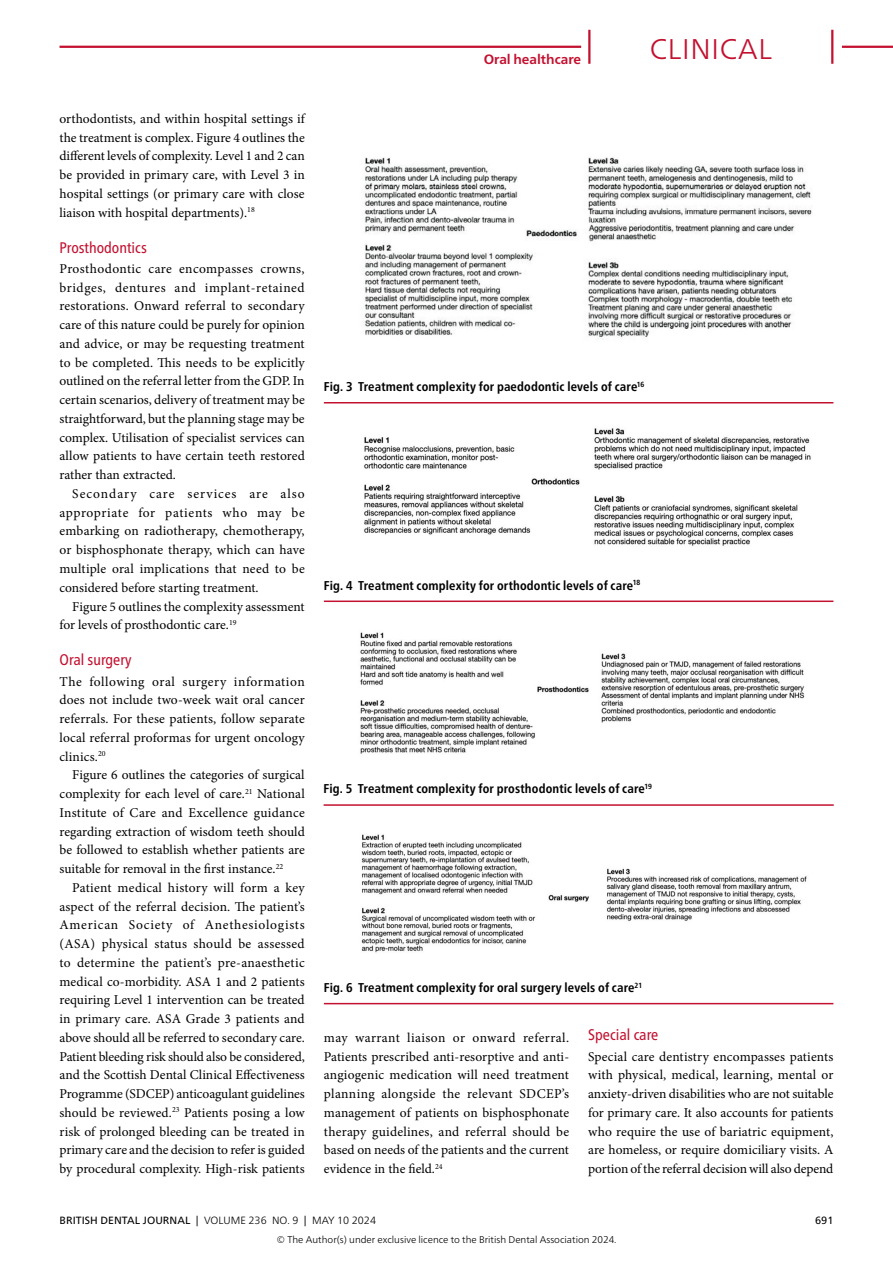
<style>
.page{position:relative;width:893px;height:1263px;background:#fff}
.page>*{position:absolute;margin:0;border:0;box-sizing:border-box;transform-origin:0 0}
.t1{font:300 28.5px "Frutiger Neue LT Pro";letter-spacing:.025em;color:#c31130}
.SectionHeading_2_MSS{font:condensed 15.3px "Frutiger Neue LT Pro";color:#c31130}
.Para_9pt_justified{font:13.5px/18.8px "Minion Pro";color:#000;text-align:justify}
.Para_9pt_justified_1st{font:13.5px/18.8px "Minion Pro";color:#000;text-align:justify}
.t2{font:700 13.5px "Frutiger Neue LT Pro";color:#c31130}
.Image_Caption_MSS{font:700 condensed 12.75px "Frutiger Neue LT Pro";letter-spacing:.01em;color:#000}
.t3{font:10.5px "Frutiger Neue LT Pro";letter-spacing:.005em;color:#000}
.t4{font:300 9.75px "Frutiger Neue LT Pro";color:#000}
.s1{font-weight:300}
</style>
<div class="page">
<img style="left:361px;top:157px;width:451px;height:183px">
<hr style="left:324px;top:402px;width:509px;height:1px;background:#c31130">
<img style="left:364px;top:428px;width:447px;height:118px">
<hr style="left:324px;top:600px;width:509px;height:2px;background:#c31130">
<img style="left:360px;top:632px;width:445px;height:122px">
<hr style="left:324px;top:804px;width:510px;height:2px;background:#c31130">
<img style="left:361px;top:834px;width:446px;height:119px">
<hr style="left:324px;top:1003px;width:509px;height:1px;background:#c31130">
<hr style="left:60px;top:46px;width:521px;height:2px;background:#c31130">
<hr style="left:842px;top:46px;width:51px;height:2px;background:#c31130">
<hr style="left:588px;top:30px;width:2px;height:34px;background:#c31130">
<hr style="left:831px;top:30px;width:2px;height:34px;background:#c31130">
<p class="t2" style="left:484px;top:51px;width:99px">Oral healthcare</p>
<h1 class="t1" style="left:650px;top:32px;width:124px">CLINICAL</h1>
<p class="Para_9pt_justified" style="left:60px;top:109px;width:247px">orthodontists, and within hospital settings if the treatment is complex. Figure 4 outlines the different levels of complexity. Level 1 and 2 can be provided in primary care, with Level 3 in hospital settings (or primary care with close liaison with hospital departments).<sup>18</sup></p>
<p class="SectionHeading_2_MSS" style="left:60px;top:238px;width:89px">Prosthodontics</p>
<p class="Para_9pt_justified_1st" style="left:60px;top:259px;width:247px">Prosthodontic care encompasses crowns, bridges, dentures and implant-retained restorations. Onward referral to secondary care of this nature could be purely for opinion and advice, or may be requesting treatment to be completed. This needs to be explicitly outlined on the referral letter from the GDP. In certain scenarios, delivery of treatment may be straightforward, but the planning stage may be complex. Utilisation of specialist services can allow patients to have certain teeth restored rather than extracted.</p>
<p class="Para_9pt_justified" style="left:60px;top:484px;width:247px;text-indent:13px">Secondary care services are also appropriate for patients who may be embarking on radiotherapy, chemotherapy, or bisphosphonate therapy, which can have multiple oral implications that need to be considered before starting treatment.</p>
<p class="Para_9pt_justified" style="left:60px;top:597px;width:247px;text-indent:13px">Figure 5 outlines the complexity assessment for levels of prosthodontic care.<sup>19</sup></p>
<p class="SectionHeading_2_MSS" style="left:60px;top:651px;width:73px">Oral surgery</p>
<p class="Para_9pt_justified_1st" style="left:60px;top:672px;width:247px">The following oral surgery information does not include two-week wait oral cancer referrals. For these patients, follow separate local referral proformas for urgent oncology clinics.<sup>20</sup></p>
<p class="Para_9pt_justified" style="left:60px;top:766px;width:247px;text-indent:13px">Figure 6 outlines the categories of surgical complexity for each level of care.<sup>21</sup> National Institute of Care and Excellence guidance regarding extraction of wisdom teeth should be followed to establish whether patients are suitable for removal in the first instance.<sup>22</sup></p>
<p class="Para_9pt_justified" style="left:60px;top:878px;width:247px;text-indent:13px">Patient medical history will form a key aspect of the referral decision. The patient’s American Society of Anethesiologists (ASA) physical status should be assessed to determine the patient’s pre-anaesthetic medical co-morbidity. ASA 1 and 2 patients requiring Level 1 intervention can be treated in primary care. ASA Grade 3 patients and above should all be referred to secondary care.<br>Patient bleeding risk should also be considered, and the Scottish Dental Clinical Effectiveness Programme (SDCEP) anticoagulant guidelines should be reviewed.<sup>23</sup> Patients posing a low risk of prolonged bleeding can be treated in primary care and the decision to refer is guided by procedural complexity. High-risk patients</p>
<p class="Image_Caption_MSS" style="left:324px;top:379px;width:322px">Fig. 3 Treatment complexity for paedodontic levels of care<sup>16</sup></p>
<p class="Image_Caption_MSS" style="left:324px;top:577px;width:318px">Fig. 4 Treatment complexity for orthodontic levels of care<sup>18</sup></p>
<p class="Image_Caption_MSS" style="left:324px;top:781px;width:330px">Fig. 5 Treatment complexity for prosthodontic levels of care<sup>19</sup></p>
<p class="Image_Caption_MSS" style="left:324px;top:980px;width:320px">Fig. 6 Treatment complexity for oral surgery levels of care<sup>21</sup></p>
<p class="Para_9pt_justified" style="left:324px;top:1028px;width:247px">may warrant liaison or onward referral.<br>Patients prescribed anti-resorptive and anti&shy;angiogenic medication will need treatment planning alongside the relevant SDCEP’s management of patients on bisphosphonate therapy guidelines, and referral should be based on needs of the patients and the current evidence in the field.<sup>24</sup></p>
<p class="SectionHeading_2_MSS" style="left:588px;top:1026px;width:72px">Special care</p>
<p class="Para_9pt_justified_1st" style="left:588px;top:1047px;width:247px">Special care dentistry encompasses patients with physical, medical, learning, mental or anxiety-driven disabilities who are not suitable for primary care. It also accounts for patients who require the use of bariatric equipment, are homeless, or require domiciliary visits. A portion of the referral decision will also depend</p>
<p class="t3" style="left:60px;top:1214px;width:318px">BRITISH DENTAL JOURNAL | <span class="s1">VOLUME 236 NO. 9</span> | <span class="s1">May 10 2024</span></p>
<p class="t3" style="left:815px;top:1214px;width:20px">691</p>
<p class="t4" style="left:276px;top:1234px;width:342px">© The Author(s) under exclusive licence to the British Dental Association 2024.</p>
</div>
